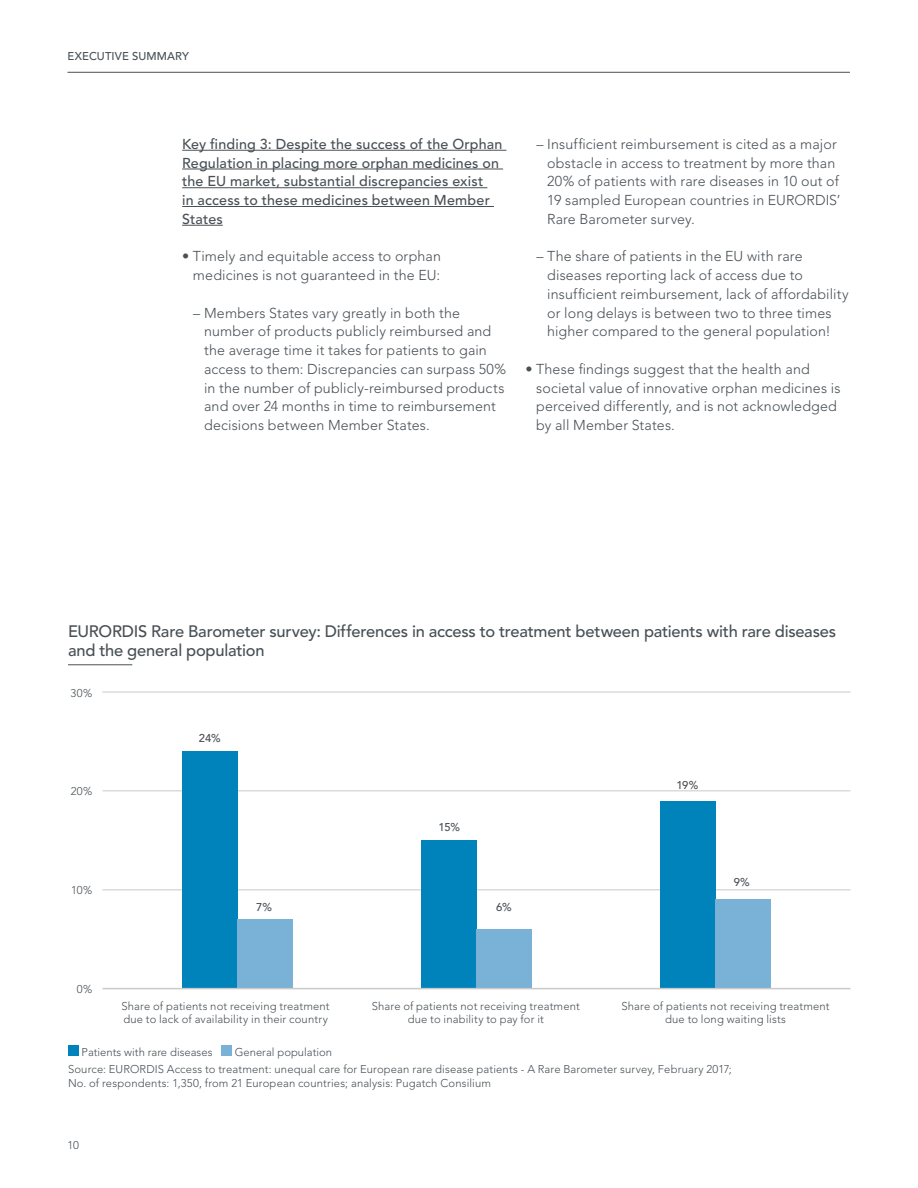
<style>
.page{position:relative;width:918px;height:1188px;background:#fff}
.page>*{position:absolute;margin:0;border:0;box-sizing:border-box;transform-origin:0 0}
.t1{font:500 16.5px/18.8px "Avenir";letter-spacing:-.015em;color:#485055}
.t2{font:300 14.25px/18.8px "Avenir";letter-spacing:.01em;color:#485055}
.t3{font:500 14.25px/18.8px "Avenir";letter-spacing:.015em;color:#485055}
.t4{font:300 11.25px/13.5px "Avenir";letter-spacing:.01em;color:#485055}
.t5{font:500 11.25px "Avenir";letter-spacing:.015em;color:#485055}
</style>
<div class="page">
<hr style="left:68px;top:72px;width:782px;height:1px;background:#485055">
<hr style="left:182px;top:150px;width:324px;height:1px;background:#485055">
<hr style="left:182px;top:169px;width:321px;height:1px;background:#485055">
<hr style="left:182px;top:187px;width:305px;height:1px;background:#485055">
<hr style="left:182px;top:206px;width:312px;height:1px;background:#485055">
<hr style="left:182px;top:225px;width:41px;height:1px;background:#485055">
<hr style="left:68px;top:664px;width:64px;height:1px;background:#485055">
<hr style="left:102px;top:692px;width:748px;height:1px;background:#cbc9c9">
<hr style="left:102px;top:791px;width:748px;height:1px;background:#cbc9c9">
<hr style="left:102px;top:890px;width:748px;height:1px;background:#cbc9c9">
<div style="left:660px;top:801px;width:55px;height:188px;background:#0082bb"></div>
<div style="left:715px;top:900px;width:56px;height:89px;background:#7ab1d7"></div>
<div style="left:421px;top:840px;width:56px;height:149px;background:#0082bb"></div>
<div style="left:477px;top:929px;width:55px;height:60px;background:#7ab1d7"></div>
<div style="left:182px;top:751px;width:56px;height:238px;background:#0082bb"></div>
<div style="left:238px;top:919px;width:55px;height:70px;background:#7ab1d7"></div>
<div style="left:68px;top:1045px;width:11px;height:11px;background:#0082bb"></div>
<div style="left:221px;top:1045px;width:11px;height:11px;background:#7ab1d7"></div>
<hr style="left:102px;top:988px;width:748px;height:1px;background:#cbc9c9">
<p class="t5" style="left:68px;top:49px;width:123px">EXECUTIVE SUMMARY</p>
<p class="t3" style="left:182px;top:135px;width:322px">Key finding 3: Despite the success of the Orphan Regulation in placing more orphan medicines on the EU market, substantial discrepancies exist<br>in access to these medicines between Member States</p>
<p class="t2" style="left:182px;top:247px;width:260px;text-align:right">• Timely and equitable access to orphan medicines is not guaranteed in the EU:</p>
<p class="t2" style="left:204px;top:303px;width:303px;text-indent:-11px">– Members States vary greatly in both the number of products publicly reimbursed and the average time it takes for patients to gain access to them: Discrepancies can surpass 50% in the number of publicly-reimbursed products and over 24 months in time to reimbursement decisions between Member States.</p>
<p class="t2" style="left:547px;top:135px;width:295px;text-indent:-11px">– Insufficient reimbursement is cited as a major obstacle in access to treatment by more than 20% of patients with rare diseases in 10 out of 19 sampled European countries in EURORDIS’ Rare Barometer survey.</p>
<p class="t2" style="left:547px;top:247px;width:303px;text-indent:-11px">– The share of patients in the EU with rare diseases reporting lack of access due to insufficient reimbursement, lack of affordability or long delays is between two to three times higher compared to the general population!</p>
<p class="t2" style="left:536px;top:360px;width:306px;text-indent:-11px">• These findings suggest that the health and societal value of innovative orphan medicines is perceived differently, and is not acknowledged by all Member States.</p>
<p class="t1" style="left:68px;top:622px;width:770px">EURORDIS Rare Barometer survey: Differences in access to treatment between patients with rare diseases and the general population</p>
<p class="t4" style="left:71px;top:686px;width:23px">30%</p>
<p class="t4" style="left:71px;top:785px;width:23px">20%</p>
<p class="t4" style="left:71px;top:883px;width:22px">10%</p>
<p class="t4" style="left:77px;top:982px;width:17px">0%</p>
<p class="t5" style="left:199px;top:732px;width:23px">24%</p>
<p class="t5" style="left:439px;top:821px;width:23px">15%</p>
<p class="t5" style="left:256px;top:900px;width:17px">7%</p>
<p class="t5" style="left:496px;top:900px;width:17px">6%</p>
<p class="t5" style="left:676px;top:778px;width:23px">19%</p>
<p class="t5" style="left:734px;top:876px;width:18px">9%</p>
<p class="t4" style="left:122px;top:999px;width:210px">Share of patients not receiving treatment due to lack of availability in their country</p>
<p class="t4" style="left:372px;top:999px;width:210px;text-align:center">Share of patients not receiving treatment due to inability to pay for it</p>
<p class="t4" style="left:622px;top:999px;width:210px;text-align:center">Share of patients not receiving treatment due to long waiting lists</p>
<p class="t4" style="left:68px;top:1043px;width:665px;line-height:17.7px;text-indent:167px">General population<br>Source: EURORDIS Access to treatment: unequal care for European rare disease patients - A Rare Barometer survey, February 2017;</p>
<p class="t4" style="left:68px;top:1076px;width:424px">No. of respondents: 1,350, from 21 European countries; analysis: Pugatch Consilium</p>
<p class="t4" style="left:82px;top:1045px;width:132px">Patients with rare diseases</p>
<p class="t4" style="left:68px;top:1138px;width:13px">10</p>
</div>
